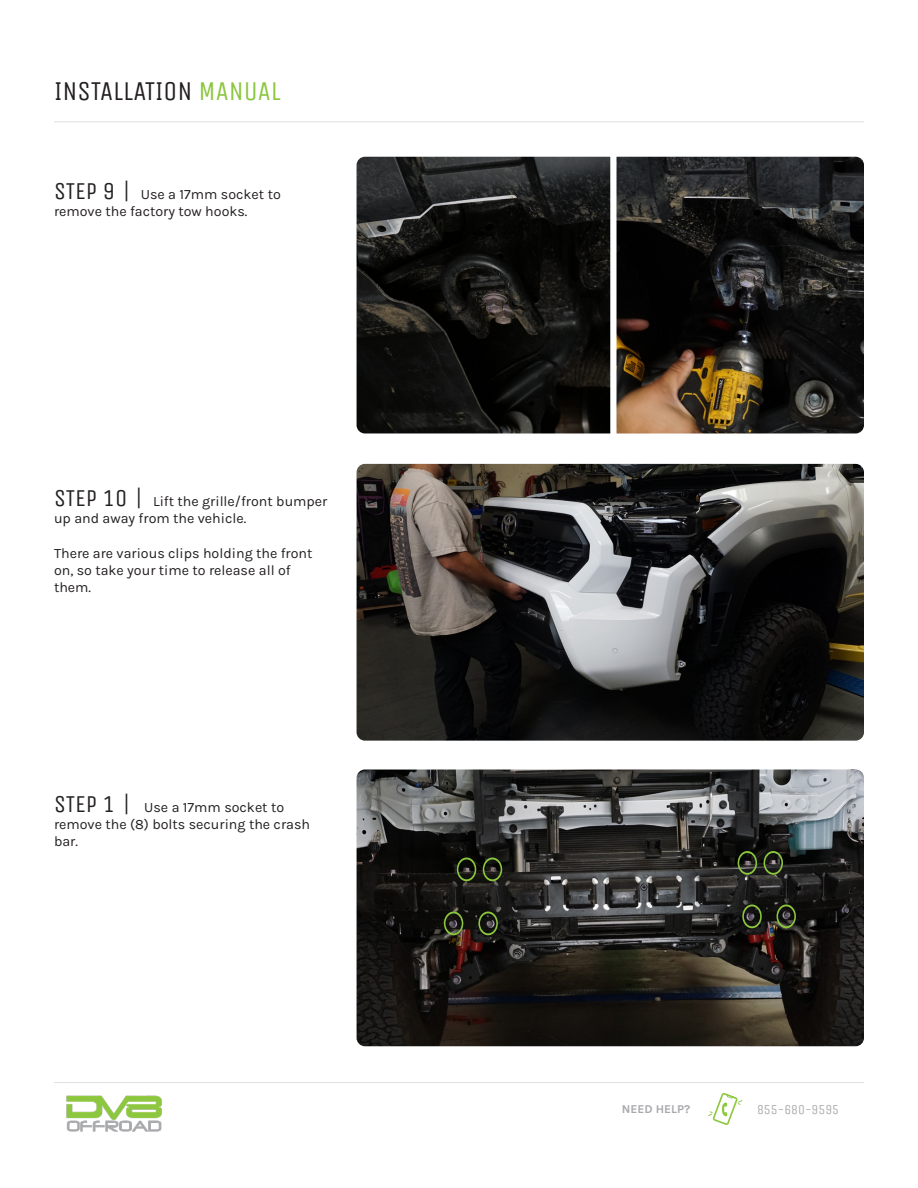
<style>
.page{position:relative;width:918px;height:1188px;background:#fff}
.page>*{position:absolute;margin:0;border:0;box-sizing:border-box;transform-origin:0 0}
.t1{font:27px "Unica One";color:#231f20}
.t2{font:14.25px/17.1px "Karla";color:#231f20}
.t3{font:13.5px "Unica One";color:#aeadad}
.t4{font:700 12px "Karla";color:#a8a9ad}
.s1{color:#8bc63e}
.s2{font-family:"Unica One";font-size:24px}
</style>
<div class="page">
<img style="left:357px;top:157px;width:253px;height:276px">
<img style="left:617px;top:157px;width:247px;height:276px">
<img style="left:357px;top:464px;width:507px;height:277px">
<img style="left:357px;top:770px;width:507px;height:276px">
<hr style="left:54px;top:122px;width:810px;height:1px;background:#e2e0e0">
<svg style="left:708px;top:1093px;width:34px;height:32px"></svg>
<hr style="left:54px;top:1082px;width:810px;height:1px;background:#e2e0e0">
<img style="left:66px;top:1095px;width:96px;height:37px">
<svg style="left:457px;top:858px;width:19px;height:23px"></svg>
<svg style="left:483px;top:858px;width:19px;height:23px"></svg>
<svg style="left:738px;top:851px;width:19px;height:24px"></svg>
<svg style="left:764px;top:851px;width:19px;height:24px"></svg>
<svg style="left:478px;top:912px;width:20px;height:23px"></svg>
<svg style="left:444px;top:912px;width:19px;height:23px"></svg>
<svg style="left:742px;top:904px;width:20px;height:24px"></svg>
<svg style="left:777px;top:904px;width:19px;height:24px"></svg>
<p class="t1" style="left:54px;top:72px;width:228px">INSTALLATION <span class="s1">MANUAL</span></p>
<p class="t2" style="left:54px;top:185px;width:228px"><span class="s2">STEP 9 |</span> Use a 17mm socket to remove the factory tow hooks.</p>
<p class="t2" style="left:54px;top:492px;width:275px"><span class="s2">STEP 10 |</span> Lift the grille/front bumper up and away from the vehicle.</p>
<p class="t2" style="left:54px;top:544px;width:260px">There are various clips holding the front on, so take your time to release all of them.</p>
<p class="t2" style="left:54px;top:798px;width:258px"><span class="s2">STEP 1 |</span> Use a 17mm socket to remove the (8) bolts securing the crash bar.</p>
<p class="t4" style="left:622px;top:1101px;width:70px">NEED HELP?</p>
<p class="t3" style="left:757px;top:1100px;width:84px">855-680-9595</p>
</div>
